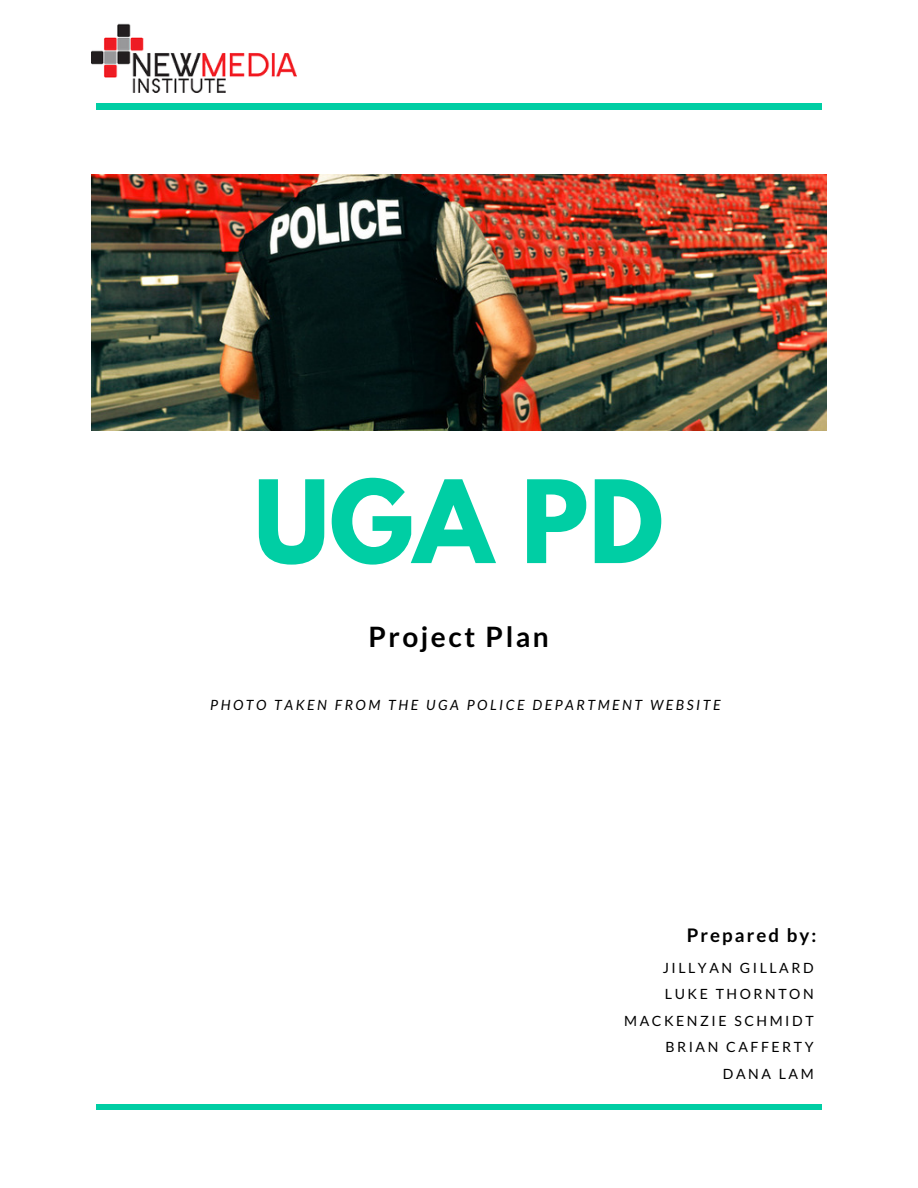
<style>
.page{position:relative;width:918px;height:1188px;background:#fff}
.page>*{position:absolute;margin:0;border:0;box-sizing:border-box;transform-origin:0 0}
.t1{font:700 101.55px "League Spartan";color:#00cea4}
.t2{font:700 28.05px "Lato";letter-spacing:.09em;color:#000}
.t3{font:700 18.6px "Lato";letter-spacing:.11em;color:#000}
.t4{font:14.1px/26.4px "Lato";letter-spacing:.18em;color:#000;text-align:right}
.t5{font:italic 14.1px "Lato";letter-spacing:.18em;color:#000}
</style>
<div class="page">
<div style="left:96px;top:104px;width:726px;height:5px;background:#00cea4"></div>
<div style="left:96px;top:1104px;width:726px;height:6px;background:#00cea4"></div>
<img style="left:92px;top:23px;width:205px;height:69px">
<img style="left:92px;top:174px;width:734px;height:257px">
<h1 class="t1" style="left:254px;top:472px;width:411px">UGA PD</h1>
<h2 class="t2" style="left:368px;top:619px;width:182px">Project Plan</h2>
<p class="t5" style="left:210px;top:696px;width:512px">PHOTO TAKEN FROM THE UGA POLICE DEPARTMENT WEBSITE</p>
<h3 class="t3" style="left:687px;top:924px;width:131px">Prepared by:</h3>
<p class="t4" style="left:624px;top:954px;width:191px">JILLYAN GILLARD<br>LUKE THORNTON<br>MACKENZIE SCHMIDT<br>BRIAN CAFFERTY<br>DANA LAM</p>
</div>
